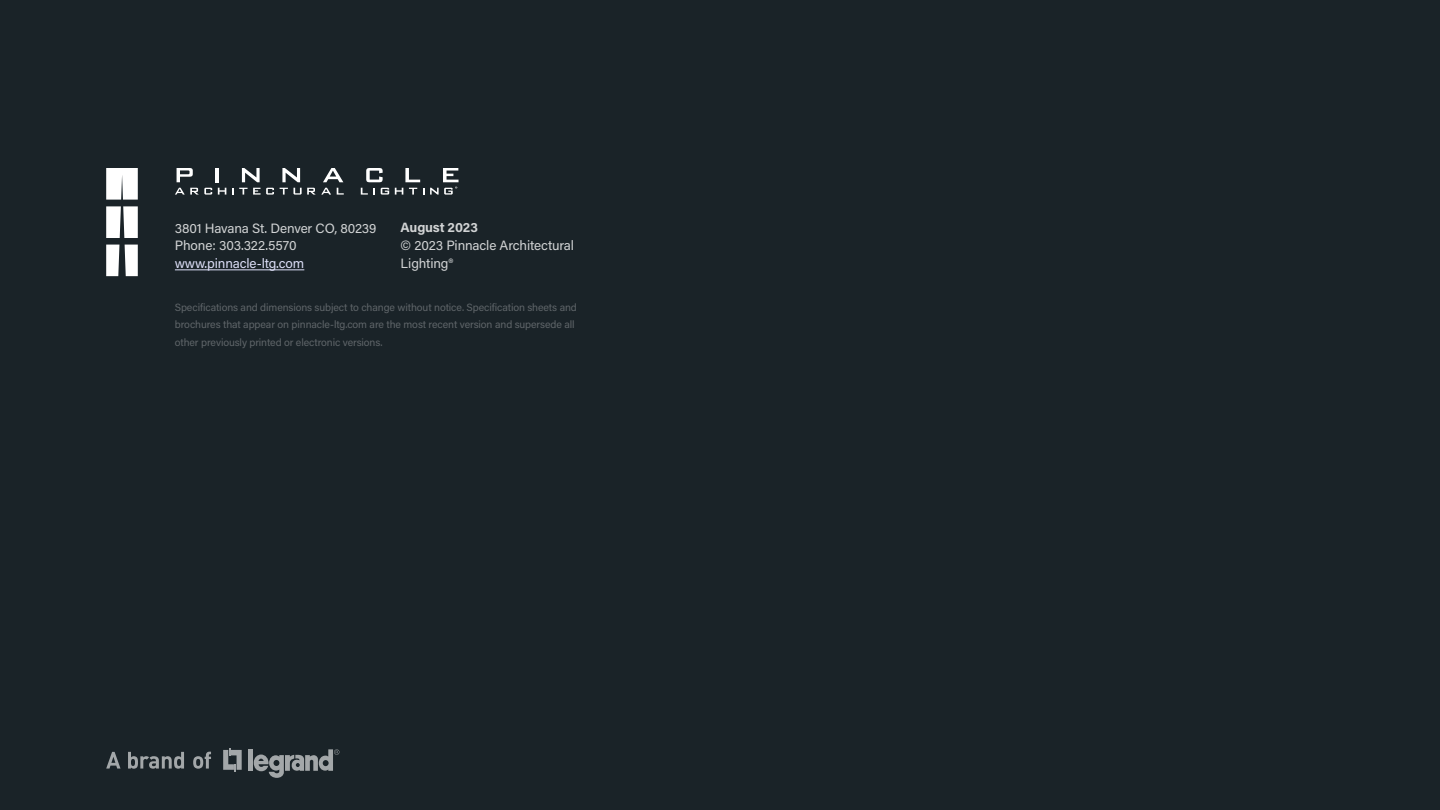
<style>
.page{position:relative;width:1440px;height:810px;background:#1a2328}
.page>*{position:absolute;margin:0;border:0;box-sizing:border-box;transform-origin:0 0}
.t1{font:13.5px/18px "Acumin Pro";letter-spacing:-.01em;color:#d1d3d4}
.t2{font:13.5px "Acumin Pro";letter-spacing:-.01em;color:#dcdef7}
.t3{font:700 13.5px "Acumin Pro";letter-spacing:-.015em;color:#d1d3d4}
.t4{font:10.5px/18px "Acumin Pro";letter-spacing:-.01em;color:#5f6569}
</style>
<div class="page">
<hr style="left:175px;top:270px;width:129px;height:1px;background:#dcdef7">
<svg style="left:106px;top:168px;width:32px;height:32px"></svg>
<svg style="left:125px;top:245px;width:13px;height:31px"></svg>
<svg style="left:106px;top:245px;width:13px;height:31px"></svg>
<svg style="left:106px;top:206px;width:32px;height:32px"></svg>
<svg style="left:177px;top:168px;width:16px;height:14px"></svg>
<hr style="left:216px;top:168px;width:3px;height:14px;background:#fff">
<svg style="left:242px;top:168px;width:18px;height:14px"></svg>
<svg style="left:282px;top:168px;width:18px;height:14px"></svg>
<svg style="left:323px;top:168px;width:20px;height:14px"></svg>
<svg style="left:366px;top:168px;width:17px;height:14px"></svg>
<svg style="left:175px;top:188px;width:37px;height:7px"></svg>
<svg style="left:218px;top:188px;width:8px;height:7px"></svg>
<svg style="left:232px;top:188px;width:42px;height:7px"></svg>
<svg style="left:280px;top:188px;width:51px;height:7px"></svg>
<svg style="left:337px;top:188px;width:7px;height:7px"></svg>
<svg style="left:361px;top:188px;width:14px;height:7px"></svg>
<svg style="left:381px;top:188px;width:8px;height:7px"></svg>
<svg style="left:395px;top:168px;width:64px;height:27px"></svg>
<svg style="left:223px;top:748px;width:19px;height:24px"></svg>
<div style="left:248px;top:749px;width:5px;height:22px;background:#a3a7a9"></div>
<svg style="left:254px;top:749px;width:85px;height:29px"></svg>
<svg style="left:106px;top:752px;width:15px;height:17px"></svg>
<svg style="left:128px;top:752px;width:56px;height:17px"></svg>
<svg style="left:193px;top:752px;width:18px;height:17px"></svg>
<p class="t1" style="left:175px;top:218px;width:203px">3801 Havana St. Denver CO, 80239</p>
<p class="t1" style="left:175px;top:236px;width:123px">Phone: 303.322.5570</p>
<p class="t2" style="left:175px;top:254px;width:131px">www.pinnacle-ltg.com</p>
<p class="t3" style="left:401px;top:218px;width:79px">August 2023</p>
<p class="t1" style="left:401px;top:236px;width:175px">© 2023 Pinnacle Architectural<br>Lighting®</p>
<p class="t4" style="left:175px;top:297px;width:404px">Specifications and dimensions subject to change without notice. Specification sheets and brochures that appear on pinnacle-ltg.com are the most recent version and supersede all other previously printed or electronic versions.</p>
</div>
